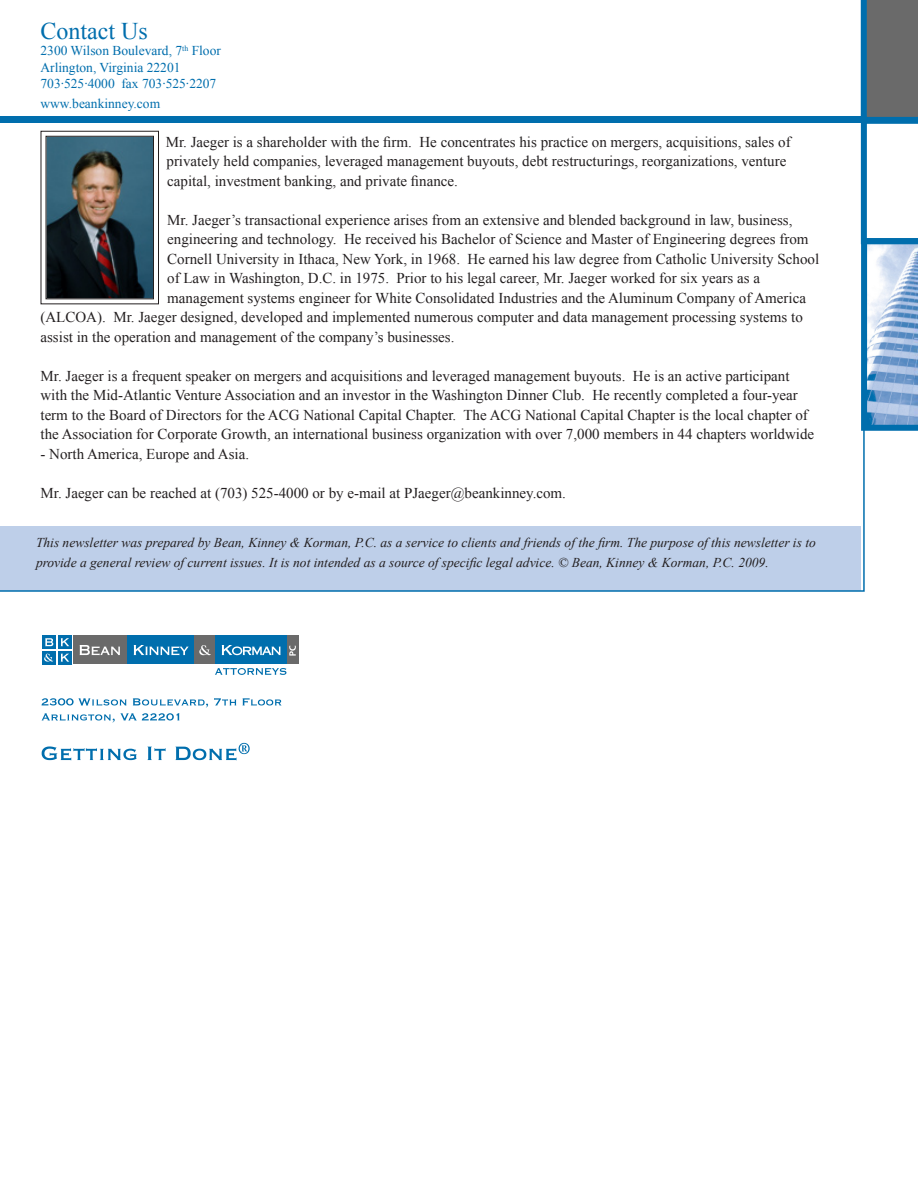
<style>
.page{position:relative;width:918px;height:1188px;background:#fff}
.page>*{position:absolute;margin:0;border:0;box-sizing:border-box;transform-origin:0 0}
.t1{font:24px "Times New Roman";color:#006ead}
.t2{font:15px/19.5px "Times New Roman";color:#231f20}
.t3{font:italic 13.5px/19.5px "Times New Roman";color:#231f20}
.t4{font:13.5px "Times New Roman";color:#006ead}
</style>
<div class="page">
<div style="left:73px;top:635px;width:54px;height:29px;background:#6a6a6a"></div>
<div style="left:127px;top:635px;width:67px;height:29px;background:#006ead"></div>
<div style="left:215px;top:635px;width:72px;height:29px;background:#006ead"></div>
<div style="left:194px;top:635px;width:21px;height:29px;background:#6a6a6a"></div>
<div style="left:287px;top:635px;width:11px;height:29px;background:#6a6a6a"></div>
<div style="left:42px;top:635px;width:14px;height:14px;background:#006ead"></div>
<div style="left:42px;top:651px;width:14px;height:14px;background:#006ead"></div>
<div style="left:58px;top:635px;width:13px;height:14px;background:#006ead"></div>
<div style="left:58px;top:651px;width:13px;height:14px;background:#006ead"></div>
<svg style="left:45px;top:638px;width:8px;height:8px"></svg>
<svg style="left:79px;top:645px;width:202px;height:10px"></svg>
<svg style="left:44px;top:654px;width:9px;height:8px"></svg>
<svg style="left:61px;top:638px;width:8px;height:8px"></svg>
<svg style="left:61px;top:654px;width:8px;height:8px"></svg>
<svg style="left:215px;top:668px;width:71px;height:7px"></svg>
<svg style="left:289px;top:646px;width:7px;height:10px"></svg>
<svg style="left:42px;top:698px;width:239px;height:9px"></svg>
<svg style="left:42px;top:713px;width:138px;height:9px"></svg>
<svg style="left:42px;top:743px;width:208px;height:17px"></svg>
<svg style="left:0;top:0;width:865px;height:592px"></svg>
<svg style="left:861px;top:0;width:57px;height:431px"></svg>
<p class="t1" style="left:40px;top:15px;width:109px">Contact Us</p>
<p class="t4" style="left:40px;top:42px;width:182px">2300 Wilson Boulevard, 7<sup>th</sup> Floor</p>
<p class="t4" style="left:40px;top:58px;width:142px">Arlington, Virginia 22201</p>
<p class="t4" style="left:40px;top:75px;width:177px">703·525·4000 fax 703·525·2207</p>
<p class="t4" style="left:40px;top:94px;width:121px">www.beankinney.com</p>
<p class="t2" style="left:166px;top:132px;width:626px">Mr. Jaeger is a shareholder with the firm. He concentrates his practice on mergers, acquisitions, sales of</p>
<p class="t2" style="left:166px;top:151px;width:621px">privately held companies, leveraged management buyouts, debt restructurings, reorganizations, venture capital, investment banking, and private finance.</p>
<p class="t2" style="left:167px;top:210px;width:643px">Mr. Jaeger’s transactional experience arises from an extensive and blended background in law, business, engineering and technology. He received his Bachelor of Science and Master of Engineering degrees from</p>
<p class="t2" style="left:167px;top:249px;width:653px">Cornell University in Ithaca, New York, in 1968. He earned his law degree from Catholic University School</p>
<p class="t2" style="left:167px;top:268px;width:594px">of Law in Washington, D.C. in 1975. Prior to his legal career, Mr. Jaeger worked for six years as a</p>
<p class="t2" style="left:40px;top:288px;width:767px;text-indent:127px">management systems engineer for White Consolidated Industries and the Aluminum Company of America (ALCOA). Mr. Jaeger designed, developed and implemented numerous computer and data management processing systems to assist in the operation and management of the company’s businesses.</p>
<p class="t2" style="left:40px;top:366px;width:775px">Mr. Jaeger is a frequent speaker on mergers and acquisitions and leveraged management buyouts. He is an active participant with the Mid-Atlantic Venture Association and an investor in the Washington Dinner Club. He recently completed a four-year term to the Board of Directors for the ACG National Capital Chapter. The ACG National Capital Chapter is the local chapter of the Association for Corporate Growth, an international business organization with over 7,000 members in 44 chapters worldwide</p>
<p class="t2" style="left:40px;top:444px;width:210px">- North America, Europe and Asia.</p>
<p class="t2" style="left:40px;top:483px;width:527px">Mr. Jaeger can be reached at (703) 525-4000 or by e-mail at PJaeger@beankinney.com.</p>
<p class="t3" style="left:36px;top:532px;width:781px">This newsletter was prepared by Bean, Kinney &amp; Korman, P.C. as a service to clients and friends of the firm. The purpose of this newsletter is to provide a general review of current issues. It is not intended as a source of specific legal advice. © Bean, Kinney &amp; Korman, P.C. 2009.</p>
</div>
